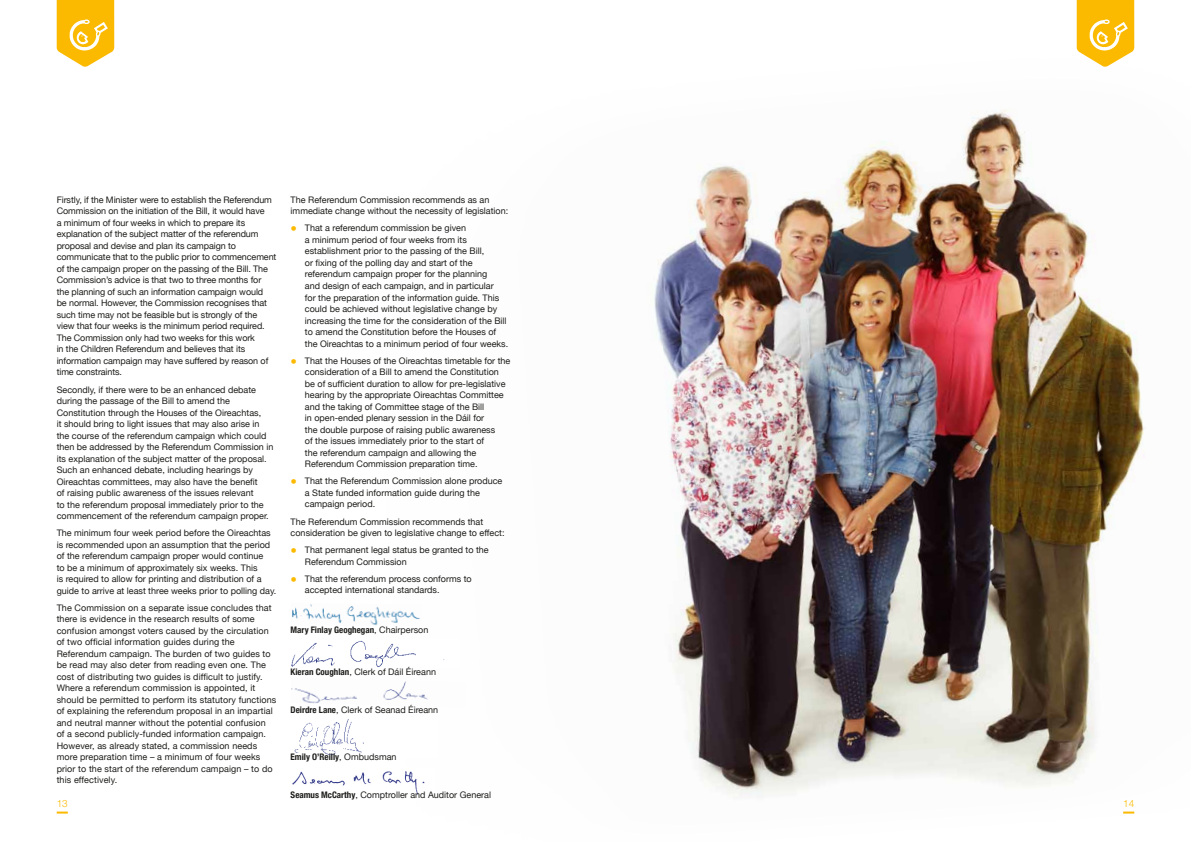
<style>
.page{position:relative;width:1191px;height:842px;background:#fff}
.page>*{position:absolute;margin:0;border:0;box-sizing:border-box;transform-origin:0 0}
.t1{font:300 10px "Helvetica Neue";color:#fbba00}
.t2{font:9px/11.5px "Helvetica Neue";color:#1d1d1b}
.t3{font:700 condensed 9px "Helvetica Neue";color:#1d1d1b}
.s1{font-size:13px;color:#fbba00}
.s2{font-weight:400;font-stretch:normal}
.s3{font-weight:700;font-stretch:condensed}
</style>
<div class="page">
<svg style="left:57px;top:0;width:57px;height:67px"></svg>
<img style="left:67px;top:20px;width:42px;height:30px">
<svg style="left:57px;top:811px;width:11px;height:2px"></svg>
<img style="left:375px;top:41px;width:769px;height:773px">
<svg style="left:1076px;top:0;width:58px;height:68px"></svg>
<img style="left:1086px;top:20px;width:42px;height:30px">
<svg style="left:1123px;top:811px;width:11px;height:2px"></svg>
<img style="left:292px;top:603px;width:130px;height:22px">
<img style="left:291px;top:640px;width:169px;height:27px">
<img style="left:291px;top:678px;width:175px;height:29px">
<img style="left:294px;top:717px;width:144px;height:40px">
<img style="left:292px;top:768px;width:142px;height:30px">
<p class="t2" style="left:57px;top:194px;width:221px">Firstly, if the Minister were to establish the Referendum Commission on the initiation of the Bill, it would have<br>a minimum of four weeks in which to prepare its explanation of the subject matter of the referendum proposal and devise and plan its campaign to communicate that to the public prior to commencement of the campaign proper on the passing of the Bill. The Commission’s advice is that two to three months for<br>the planning of such an information campaign would<br>be normal. However, the Commission recognises that such time may not be feasible but is strongly of the view that four weeks is the minimum period required.<br>The Commission only had two weeks for this work<br>in the Children Referendum and believes that its information campaign may have suffered by reason of time constraints.</p>
<p class="t2" style="left:57px;top:383px;width:218px">Secondly, if there were to be an enhanced debate during the passage of the Bill to amend the Constitution through the Houses of the Oireachtas,<br>it should bring to light issues that may also arise in the course of the referendum campaign which could then be addressed by the Referendum Commission in its explanation of the subject matter of the proposal.<br>Such an enhanced debate, including hearings by Oireachtas committees, may also have the benefit<br>of raising public awareness of the issues relevant<br>to the referendum proposal immediately prior to the commencement of the referendum campaign proper.</p>
<p class="t2" style="left:57px;top:527px;width:221px">The minimum four week period before the Oireachtas is recommended upon an assumption that the period of the referendum campaign proper would continue<br>to be a minimum of approximately six weeks. This<br>is required to allow for printing and distribution of a guide to arrive at least three weeks prior to polling day.</p>
<p class="t2" style="left:57px;top:602px;width:221px">The Commission on a separate issue concludes that there is evidence in the research results of some confusion amongst voters caused by the circulation of two official information guides during the Referendum campaign. The burden of two guides to be read may also deter from reading even one. The cost of distributing two guides is difficult to justify.<br>Where a referendum commission is appointed, it should be permitted to perform its statutory functions of explaining the referendum proposal in an impartial and neutral manner without the potential confusion<br>of a second publicly-funded information campaign.<br>However, as already stated, a commission needs more preparation time – a minimum of four weeks prior to the start of the referendum campaign – to do this effectively.</p>
<p class="t2" style="left:291px;top:194px;width:219px">The Referendum Commission recommends as an immediate change without the necessity of legislation:</p>
<p class="t2" style="left:305px;top:222px;width:205px;text-indent:-14px"><span class="s1">•</span> That a referendum commission be given<br>a minimum period of four weeks from its establishment prior to the passing of the Bill,<br>or fixing of the polling day and start of the referendum campaign proper for the planning<br>and design of each campaign, and in particular<br>for the preparation of the information guide. This could be achieved without legislative change by increasing the time for the consideration of the Bill to amend the Constitution before the Houses of the Oireachtas to a minimum period of four weeks.</p>
<p class="t2" style="left:305px;top:355px;width:207px;text-indent:-14px"><span class="s1">•</span> That the Houses of the Oireachtas timetable for the consideration of a Bill to amend the Constitution be of sufficient duration to allow for pre-legislative hearing by the appropriate Oireachtas Committee and the taking of Committee stage of the Bill<br>in open-ended plenary session in the Dáil for<br>the double purpose of raising public awareness<br>of the issues immediately prior to the start of<br>the referendum campaign and allowing the Referendum Commission preparation time.</p>
<p class="t2" style="left:305px;top:475px;width:199px;text-indent:-14px"><span class="s1">•</span> That the Referendum Commission alone produce a State funded information guide during the campaign period.</p>
<p class="t2" style="left:291px;top:515px;width:215px">The Referendum Commission recommends that consideration be given to legislative change to effect:</p>
<p class="t2" style="left:305px;top:544px;width:185px;text-indent:-14px"><span class="s1">•</span> That permanent legal status be granted to the<br>Referendum Commission</p>
<p class="t2" style="left:305px;top:573px;width:168px;text-indent:-14px"><span class="s1">•</span> That the referendum process conforms to accepted international standards.</p>
<p class="t3" style="left:291px;top:625px;width:139px">Mary Finlay Geoghegan<span class="s2">, Chairperson</span></p>
<p class="t2" style="left:291px;top:665px;width:147px"><span class="s3">Kieran Coughlan</span>, Clerk of Dáil Éireann</p>
<p class="t2" style="left:291px;top:704px;width:149px"><span class="s3">Deirdre Lane</span>, Clerk of Seanad Éireann</p>
<p class="t3" style="left:291px;top:751px;width:107px">Emily O’Reilly<span class="s2">, Ombudsman</span></p>
<p class="t2" style="left:291px;top:789px;width:202px"><span class="s3">Seamus McCarthy</span>, Comptroller and Auditor General</p>
<p class="t1" style="left:57px;top:798px;width:13px">13</p>
<p class="t1" style="left:1123px;top:798px;width:13px">14</p>
</div>
